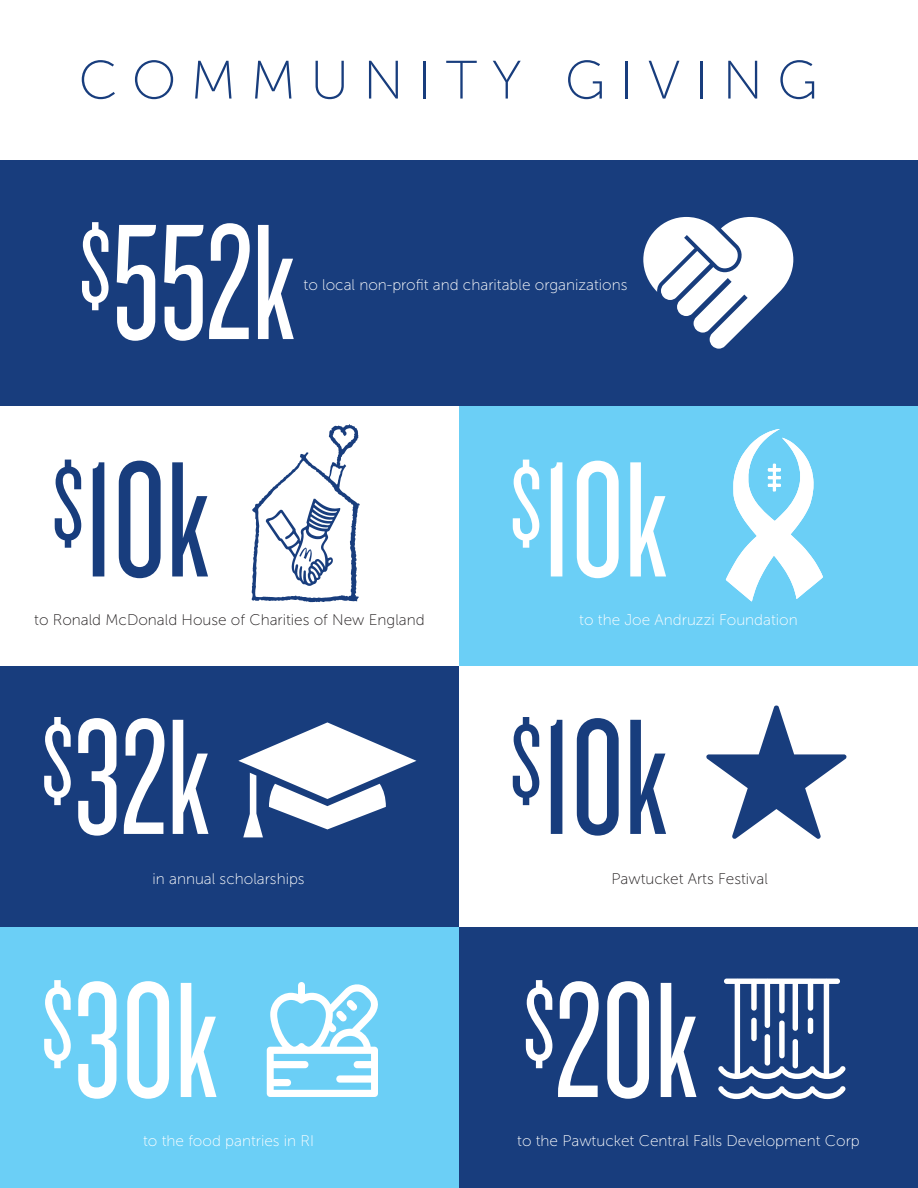
<style>
.page{position:relative;width:918px;height:1188px;background:#fff}
.page>*{position:absolute;margin:0;border:0;box-sizing:border-box;transform-origin:0 0}
.t1{font:171.3px "Knockout 27 Junior Bantamwt";color:#fff}
.t2{font:171.3px "Knockout 27 Junior Bantamwt";color:#183d7d}
.t3{font:54px "Museo Sans 100";letter-spacing:.26em;color:#183d7d}
.t4{font:15.3px "Museo Sans 100";color:#fff}
.t5{font:15.3px "Museo Sans 100";color:#231f20}
</style>
<div class="page">
<div style="left:459px;top:406px;width:459px;height:261px;background:#6bcff6"></div>
<div style="left:459px;top:927px;width:459px;height:261px;background:#183d7d"></div>
<div style="left:0;top:160px;width:918px;height:246px;background:#183d7d"></div>
<div style="left:0;top:667px;width:459px;height:260px;background:#183d7d"></div>
<div style="left:0;top:927px;width:459px;height:261px;background:#6bcff6"></div>
<svg style="left:643px;top:217px;width:150px;height:132px"></svg>
<svg style="left:267px;top:982px;width:111px;height:115px"></svg>
<svg style="left:238px;top:722px;width:178px;height:115px"></svg>
<svg style="left:706px;top:705px;width:141px;height:134px"></svg>
<svg style="left:718px;top:978px;width:128px;height:121px"></svg>
<svg style="left:726px;top:429px;width:97px;height:173px"></svg>
<img style="left:251px;top:424px;width:109px;height:178px">
<p class="t3" style="left:78px;top:51px;width:741px">COMMUNITY GIVING</p>
<p class="t1" style="left:79px;top:182px;width:218px"><sup>$</sup>552k</p>
<p class="t4" style="left:304px;top:277px;width:325px">to local non-profit and charitable organizations</p>
<p class="t2" style="left:52px;top:420px;width:159px"><sup>$</sup>10k</p>
<p class="t1" style="left:510px;top:420px;width:159px"><sup>$</sup>10k</p>
<p class="t5" style="left:34px;top:612px;width:392px">to Ronald McDonald House of Charities of New England</p>
<p class="t4" style="left:579px;top:612px;width:220px">to the Joe Andruzzi Foundation</p>
<p class="t1" style="left:41px;top:677px;width:170px"><sup>$</sup>32k</p>
<p class="t2" style="left:510px;top:677px;width:159px"><sup>$</sup>10k</p>
<p class="t4" style="left:153px;top:871px;width:154px">in annual scholarships</p>
<p class="t5" style="left:611px;top:871px;width:158px">Pawtucket Arts Festival</p>
<p class="t1" style="left:41px;top:940px;width:178px"><sup>$</sup>30k</p>
<p class="t1" style="left:523px;top:940px;width:177px"><sup>$</sup>20k</p>
<p class="t4" style="left:143px;top:1132px;width:172px">to the food pantries in RI</p>
<p class="t4" style="left:517px;top:1132px;width:344px">to the Pawtucket Central Falls Development Corp</p>
</div>
